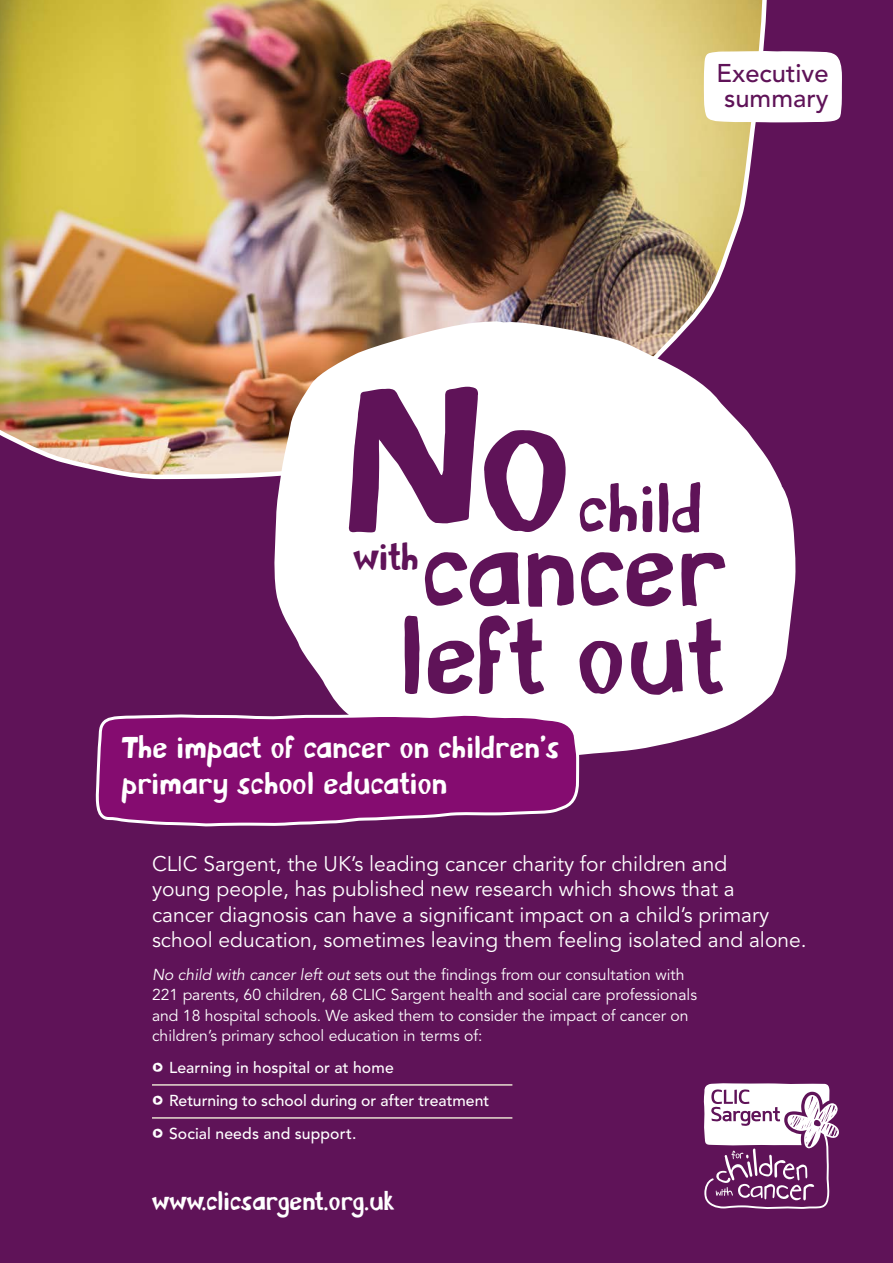
<style>
.page{position:relative;width:893px;height:1263px;background:#5f1358}
.page>*{position:absolute;margin:0;border:0;box-sizing:border-box;transform-origin:0 0}
.t1{font:201.75px "CLIC Sargent Summer Beta";color:#5f1358}
.t2{font:105px "CLIC Sargent Summer Beta";color:#5f1358}
.t3{font:66px "CLIC Sargent Summer Beta";color:#5f1358}
.t4{font:37.65px "CLIC Sargent Summer Beta";color:#5f1358}
.t5{font:30px/36px "CLIC Sargent Summer Beta";color:#fff}
.Body_text{font:25.5px "CLIC Sargent Summer Beta";color:#fff}
.t6{font:500 25.5px/25.5px "Avenir LT Std";color:#5f1358}
.t7{font:21px/25.5px "Avenir LT Std";color:#fff}
.t8{font:15.75px/20.2px "Avenir LT Std";color:#fff}
.t9{font:500 15.75px "Avenir LT Std";letter-spacing:.005em;color:#fff}
.s1{font-style:italic}
.s2{font-family:"CLIC Sargent Summer Beta";font-weight:400}
</style>
<div class="page">
<img style="left:0;top:0;width:773px;height:480px">
<svg style="left:704px;top:1083px;width:135px;height:126px"></svg>
<hr style="left:152px;top:1084px;width:360px;height:2px;background:#e7ded0">
<hr style="left:152px;top:1117px;width:360px;height:2px;background:#e7ded0">
<svg style="left:272px;top:320px;width:524px;height:435px;background:#e4d6dd"></svg>
<svg style="left:95px;top:492px;width:486px;height:335px"></svg>
<div style="left:704px;top:51px;width:138px;height:71px;background:#fff"></div>
<p class="t6" style="left:717px;top:61px;width:113px">Executive summary</p>
<p class="t1" style="left:341px;top:344px;width:234px">No</p>
<p class="t3" style="left:578px;top:470px;width:126px">child</p>
<p class="t4" style="left:353px;top:535px;width:67px">with</p>
<p class="t2" style="left:422px;top:508px;width:305px">cancer</p>
<p class="t2" style="left:399px;top:596px;width:325px">left out</p>
<p class="t5" style="left:122px;top:731px;width:439px">The impact of cancer on children’s primary school education</p>
<p class="t7" style="left:152px;top:851px;width:656px">CLIC Sargent, the UK’s leading cancer charity for children and<br>young people, has published new research which shows that a<br>cancer diagnosis can have a significant impact on a child’s primary school education, sometimes leaving them feeling isolated and alone.</p>
<p class="t8" style="left:152px;top:965px;width:546px"><span class="s1">No child with cancer left out</span> sets out the findings from our consultation with 221 parents, 60 children, 68 CLIC Sargent health and social care professionals and 18 hospital schools. We asked them to consider the impact of cancer on children’s primary school education in terms of:</p>
<p class="t9" style="left:152px;top:1058px;width:243px"><span class="s2">c</span> Learning in hospital or at home</p>
<p class="t9" style="left:152px;top:1091px;width:339px"><span class="s2">c</span> Returning to school during or after treatment</p>
<p class="t9" style="left:152px;top:1124px;width:206px"><span class="s2">c</span> Social needs and support.</p>
<p class="Body_text" style="left:152px;top:1186px;width:244px">www.clicsargent.org.uk</p>
</div>
